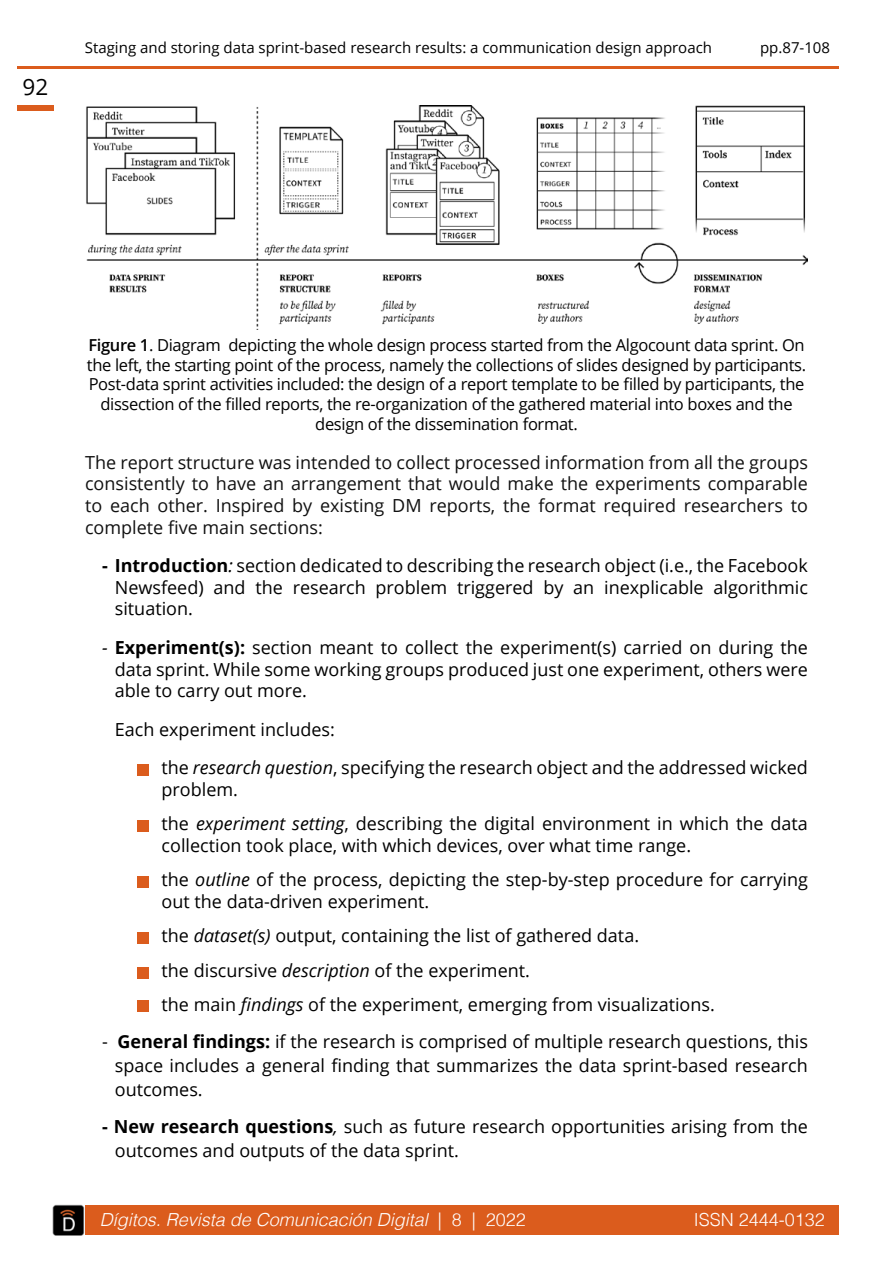
<style>
.page{position:relative;width:893px;height:1263px;background:#fff}
.page>*{position:absolute;margin:0;border:0;box-sizing:border-box;transform-origin:0 0}
.t1{font:22.5px "Open Sans";color:#000}
.t2{font:18px/34.3px "Open Sans";color:#000}
.t3{font:18px/21.6px "Open Sans";color:#111;text-align:justify}
.t4{font:italic 300 18px "Helvetica";color:#fff}
.t5{font:300 18px "Helvetica";color:#fff}
.t6{font:16.5px/19.5px "Open Sans";letter-spacing:-.02em;color:#000;text-align:center}
.t7{font:15px "Open Sans";color:#000}
.s1{font-weight:600}
.s2{font-weight:700}
.s3{font-style:italic}
.s4{font-style:normal}
</style>
<div class="page">
<div style="left:86px;top:1205px;width:753px;height:30px;background:#db5c1d"></div>
<img style="left:52px;top:1204px;width:34px;height:32px">
<div style="left:17px;top:106px;width:37px;height:5px;background:#db5c1d"></div>
<hr style="left:17px;top:66px;width:822px;height:2px;background:#db5c1d">
<img style="left:86px;top:106px;width:722px;height:223px">
<div style="left:137px;top:764px;width:12px;height:12px;background:#db5c1d"></div>
<div style="left:137px;top:820px;width:12px;height:12px;background:#db5c1d"></div>
<div style="left:137px;top:876px;width:12px;height:12px;background:#db5c1d"></div>
<div style="left:137px;top:932px;width:12px;height:12px;background:#db5c1d"></div>
<div style="left:137px;top:967px;width:12px;height:12px;background:#db5c1d"></div>
<div style="left:137px;top:1000px;width:12px;height:12px;background:#db5c1d"></div>
<p class="t1" style="left:23px;top:78px;width:27px">92</p>
<p class="t7" style="left:85px;top:41px;width:629px">Staging and storing data sprint-based research results: a communication design approach</p>
<p class="t7" style="left:760px;top:41px;width:72px">pp.87-108</p>
<p class="t6" style="left:87px;top:337px;width:721px"><span class="s1">Figure 1</span>. Diagram depicting the whole design process started from the Algocount data sprint. On the left, the starting point of the process, namely the collections of slides designed by participants.<br>Post-data sprint activities included: the design of a report template to be filled by participants, the dissection of the filled reports, the re-organization of the gathered material into boxes and the design of the dissemination format.</p>
<p class="t3" style="left:85px;top:453px;width:724px">The report structure was intended to collect processed information from all the groups consistently to have an arrangement that would make the experiments comparable to each other. Inspired by existing DM reports, the format required researchers to complete five main sections:</p>
<p class="t2" style="left:115px;top:557px;width:695px;line-height:21.6px;text-align:justify;text-indent:-13px"><span class="s2">- Introduction</span><span class="s3">:</span> section dedicated to describing the research object (i.e., the Facebook Newsfeed) and the research problem triggered by an inexplicable algorithmic situation.</p>
<p class="t2" style="left:115px;top:638px;width:695px;line-height:21.6px;text-align:justify;text-indent:-13px"><span class="s3">-</span> <span class="s2">Experiment(s):</span> section meant to collect the experiment(s) carried on during the data sprint. While some working groups produced just one experiment, others were able to carry out more.</p>
<p class="t2" style="left:162px;top:712px;width:648px;line-height:38.5px;text-indent:-47px">Each experiment includes:<br>the <span class="s3">research question</span>, specifying the research object and the addressed wicked</p>
<p class="t2" style="left:162px;top:774px;width:648px">problem.<br>the <span class="s3">experiment setting</span>, describing the digital environment in which the data</p>
<p class="t2" style="left:162px;top:830px;width:648px">collection took place, with which devices, over what time range.<br>the <span class="s3">outline</span> of the process, depicting the step-by-step procedure for carrying</p>
<p class="t2" style="left:162px;top:886px;width:555px">out the data-driven experiment.<br>the <span class="s3">dataset(s)</span> output, containing the list of gathered data.<br>the discursive <span class="s3">description</span> of the experiment.<br>the main <span class="s3">findings</span> of the experiment, emerging from visualizations.</p>
<p class="t2" style="left:115px;top:1031px;width:695px;line-height:24px;text-align:justify;text-indent:-13px">- <span class="s2">General findings:</span> if the research is comprised of multiple research questions, this space includes a general finding that summarizes the data sprint-based research outcomes.</p>
<p class="t2" style="left:115px;top:1116px;width:695px;line-height:24px;text-indent:-13px"><span class="s2">- New research questions</span><span class="s3">,</span> such as future research opportunities arising from the outcomes and outputs of the data sprint.</p>
<p class="t4" style="left:100px;top:1212px;width:428px">Dígitos. Revista de Comunicación Digital <span class="s4">| 8 | 2022</span></p>
<p class="t5" style="left:694px;top:1212px;width:133px">ISSN 2444-0132</p>
</div>
